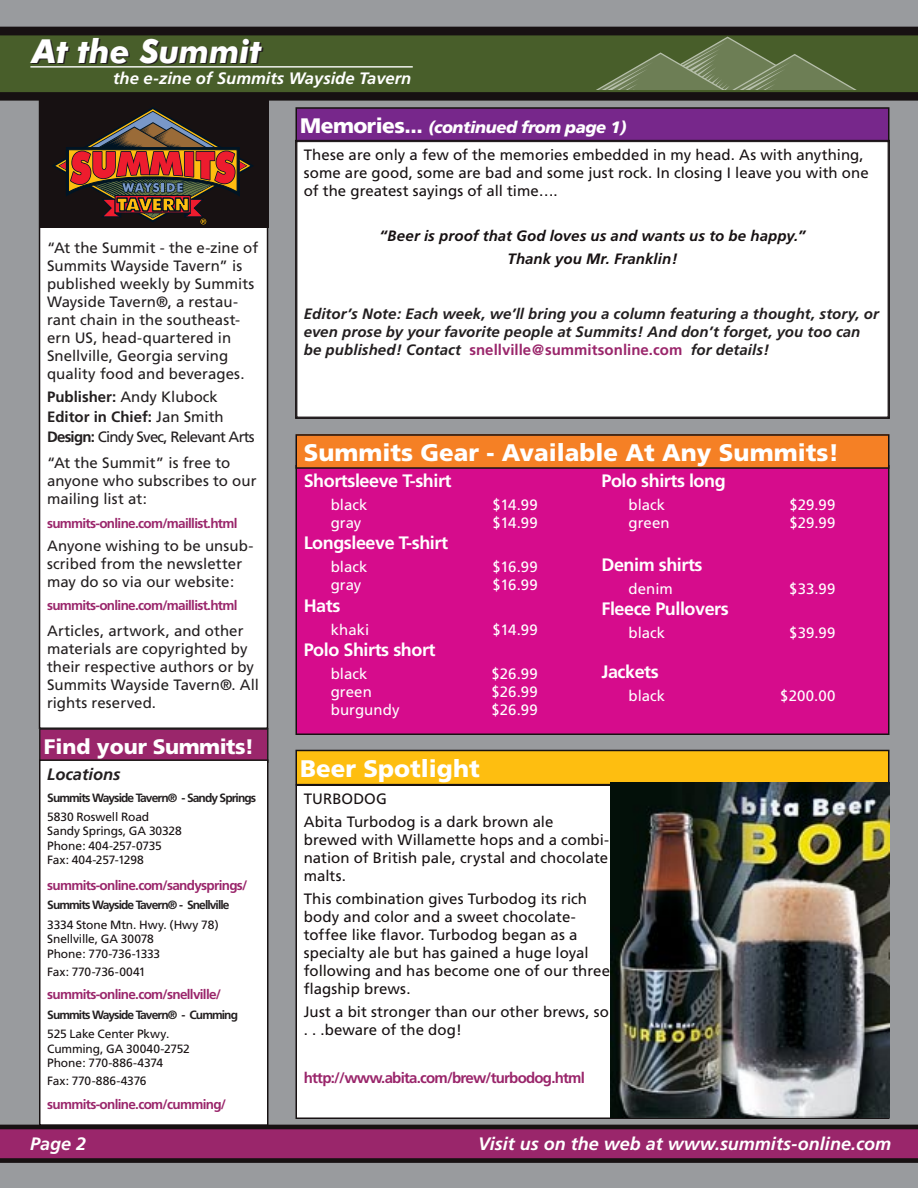
<style>
.page{position:relative;width:918px;height:1188px;background:#999b9e}
.page>*{position:absolute;margin:0;border:0;box-sizing:border-box;transform-origin:0 0}
.t1{font:italic 700 33.15px "Futura BT";color:#fff}
.News_Box_Titles{font:900 24px "Frutiger";color:#fff}
.Headers_in_Big_Stories{font:900 21px "Frutiger";letter-spacing:-.01em;color:#fff}
.Heads_in_Shorts{font:700 18px "Frutiger";letter-spacing:-.025em;color:#fff}
.Footer_Type{font:italic 700 18px "Frutiger";color:#fff}
.t2{font:italic 700 16.5px "Frutiger";color:#fff}
.News_Box_Titles-2{font:italic 900 16.5px "Frutiger";letter-spacing:-.025em;color:#fff}
.Passport_List{font:italic 700 16.5px "Frutiger";color:#231f20}
.Feature{font:15px/18px "Frutiger";letter-spacing:.005em;color:#171112}
.Body_copy{font:15px/18px "Frutiger";letter-spacing:.005em;color:#231f20}
.Feature-2{font:italic 700 15px/18px "Frutiger";letter-spacing:.005em;color:#231f20}
.Indented_Body{font:15px "Frutiger";letter-spacing:.005em;color:#fff}
.Feature-3{font:italic 700 15px "Frutiger";letter-spacing:.005em;color:#171112}
.urls{font:700 15px "Frutiger";letter-spacing:-.05em;color:#9a266b}
.Name_List_-_Masthead{font:15px "Frutiger";letter-spacing:-.05em;color:#231f20}
.Name_List_-_Masthead-2{font:700 15px "Frutiger";color:#231f20}
.Name_List_-_Masthead-3{font:15px "Frutiger";color:#231f20}
.urls-2{font:700 13.5px "Frutiger";letter-spacing:-.05em;color:#9a266b}
.Feature-4{font:12px/14.4px "Frutiger";letter-spacing:-.01em;color:#171112}
.t3{font:700 12px "Frutiger";letter-spacing:-.075em;color:#231f20}
.s1{font-weight:700}
.s2{font-weight:400}
.s3{font-style:normal;font-size:21px}
.s4{font-style:normal;color:#9a266b}
</style>
<div class="page">
<svg style="left:0;top:1125px;width:918px;height:38px;background:#7b2156"></svg>
<div style="left:40px;top:100px;width:228px;height:628px;background:#fff"></div>
<div style="left:39px;top:99px;width:229px;height:630px;border:2px solid #171112"></div>
<div style="left:40px;top:729px;width:228px;height:33px;background:#9a266b"></div>
<div style="left:39px;top:728px;width:229px;height:35px;border:2px solid #231f20"></div>
<div style="left:40px;top:760px;width:228px;height:365px;background:#fff"></div>
<div style="left:39px;top:759px;width:229px;height:367px;border:2px solid #171112"></div>
<div style="left:0;top:27px;width:918px;height:74px;background:#171112"></div>
<svg style="left:0;top:34px;width:918px;height:60px;background:#435728"></svg>
<div style="left:39px;top:100px;width:229px;height:128px;background:#171112"></div>
<svg style="left:52px;top:107px;width:202px;height:117px"></svg>
<hr style="left:30px;top:66px;width:383px;height:2px;background:#fff">
<svg style="left:567px;top:36px;width:324px;height:54px;background:#5b6e40"></svg>
<div style="left:296px;top:466px;width:593px;height:268px;background:#d60c8c"></div>
<div style="left:295px;top:465px;width:594px;height:270px;border:2px solid #171112"></div>
<div style="left:296px;top:435px;width:593px;height:33px;background:#f58025"></div>
<div style="left:295px;top:434px;width:594px;height:35px;border:2px solid #171112"></div>
<div style="left:296px;top:108px;width:593px;height:34px;background:#77278b"></div>
<div style="left:295px;top:107px;width:594px;height:36px;border:2px solid #171112"></div>
<svg style="left:295px;top:140px;width:595px;height:279px"></svg>
<div style="left:296px;top:785px;width:593px;height:333px;background:#fff"></div>
<div style="left:296px;top:750px;width:593px;height:35px;background:#febe10"></div>
<div style="left:295px;top:750px;width:594px;height:35px;border:2px solid #171112"></div>
<img style="left:610px;top:783px;width:279px;height:334px">
<p class="t1" style="left:32px;top:31px;width:231px">At the Summit</p>
<p class="t2" style="left:113px;top:68px;width:300px">the e-zine of Summits Wayside Tavern</p>
<p class="Body_copy" style="left:47px;top:239px;width:213px">“At the Summit - the e-zine of<br>Summits Wayside Tavern” is published weekly by Summits<br>Wayside Tavern®, a restau&shy;rant chain in the southeast&shy;ern US, head-quartered in<br>Snellville, Georgia serving quality food and beverages.</p>
<p class="Name_List_-_Masthead-3" style="left:47px;top:388px;width:172px"><span class="s1">Publisher:</span> Andy Klubock</p>
<p class="Name_List_-_Masthead-2" style="left:47px;top:408px;width:178px">Editor in Chief: <span class="s2">Jan Smith</span></p>
<p class="Name_List_-_Masthead" style="left:47px;top:428px;width:209px"><span class="s1">Design:</span> Cindy Svec, Relevant Arts</p>
<p class="Body_copy" style="left:47px;top:454px;width:211px">“At the Summit” is free to anyone who subscribes to our mailing list at:</p>
<p class="urls-2" style="left:47px;top:515px;width:192px">summits-online.com/maillist.html</p>
<p class="Body_copy" style="left:47px;top:537px;width:208px">Anyone wishing to be unsub&shy;scribed from the newsletter may do so via our website:</p>
<p class="urls-2" style="left:47px;top:598px;width:192px">summits-online.com/maillist.html</p>
<p class="Body_copy" style="left:47px;top:622px;width:214px">Articles, artwork, and other materials are copyrighted by their respective authors or by<br>Summits Wayside Tavern®. All rights reserved.</p>
<p class="Headers_in_Big_Stories" style="left:44px;top:734px;width:212px">Find your Summits!</p>
<p class="Passport_List" style="left:47px;top:765px;width:75px">Locations</p>
<p class="t3" style="left:47px;top:790px;width:211px">Summits Wayside Tavern® - Sandy Springs</p>
<p class="Feature-4" style="left:47px;top:810px;width:136px">5830 Roswell Road<br>Sandy Springs, GA 30328<br>Phone: 404-257-0735<br>Fax: 404-257-1298</p>
<p class="urls-2" style="left:47px;top:877px;width:202px">summits-online.com/sandysprings/</p>
<p class="t3" style="left:47px;top:898px;width:184px">Summits Wayside Tavern® - Snellville</p>
<p class="Feature-4" style="left:47px;top:917px;width:173px">3334 Stone Mtn. Hwy. (Hwy 78)<br>Snellville, GA 30078<br>Phone: 770-736-1333</p>
<p class="Feature-4" style="left:47px;top:964px;width:100px">Fax: 770-736-0041</p>
<p class="urls-2" style="left:47px;top:987px;width:175px">summits-online.com/snellville/</p>
<p class="t3" style="left:47px;top:1008px;width:192px">Summits Wayside Tavern® - Cumming</p>
<p class="Feature-4" style="left:47px;top:1027px;width:144px">525 Lake Center Pkwy.<br>Cumming, GA 30040-2752<br>Phone: 770-886-4374</p>
<p class="Feature-4" style="left:47px;top:1074px;width:101px">Fax: 770-886-4376</p>
<p class="urls-2" style="left:47px;top:1096px;width:180px">summits-online.com/cumming/</p>
<p class="News_Box_Titles-2" style="left:300px;top:118px;width:328px"><span class="s3">Memories...</span> (continued from page 1)</p>
<p class="Feature" style="left:304px;top:146px;width:567px">These are only a few of the memories embedded in my head. As with anything, some are good, some are bad and some just rock. In closing I leave you with one of the greatest sayings of all time….</p>
<p class="Feature-3" style="left:380px;top:227px;width:427px">“Beer is proof that God loves us and wants us to be happy.”</p>
<p class="Feature-3" style="left:508px;top:250px;width:171px">Thank you Mr. Franklin!</p>
<p class="Feature-2" style="left:304px;top:305px;width:577px">Editor’s Note: Each week, we’ll bring you a column featuring a thought, story, or even prose by your favorite people at Summits! And don’t forget, you too can be published! Contact <span class="s4">snellville@summitsonline.com</span> for details!</p>
<p class="News_Box_Titles" style="left:304px;top:438px;width:537px">Summits Gear - Available At Any Summits!</p>
<p class="Heads_in_Shorts" style="left:304px;top:470px;width:149px">Shortsleeve T-shirt</p>
<p class="Indented_Body" style="left:331px;top:496px;width:38px">black</p>
<p class="Indented_Body" style="left:493px;top:496px;width:47px">$14.99</p>
<p class="Indented_Body" style="left:331px;top:514px;width:32px">gray</p>
<p class="Indented_Body" style="left:493px;top:514px;width:47px">$14.99</p>
<p class="Heads_in_Shorts" style="left:304px;top:532px;width:146px">Longsleeve T-shirt</p>
<p class="Indented_Body" style="left:331px;top:558px;width:38px">black</p>
<p class="Indented_Body" style="left:493px;top:558px;width:47px">$16.99</p>
<p class="Indented_Body" style="left:331px;top:576px;width:32px">gray</p>
<p class="Indented_Body" style="left:493px;top:576px;width:47px">$16.99</p>
<p class="Heads_in_Shorts" style="left:304px;top:595px;width:38px">Hats</p>
<p class="Indented_Body" style="left:331px;top:621px;width:40px">khaki</p>
<p class="Indented_Body" style="left:493px;top:621px;width:47px">$14.99</p>
<p class="Heads_in_Shorts" style="left:304px;top:639px;width:133px">Polo Shirts short</p>
<p class="Indented_Body" style="left:331px;top:665px;width:38px">black</p>
<p class="Indented_Body" style="left:491px;top:665px;width:48px">$26.99</p>
<p class="Indented_Body" style="left:331px;top:683px;width:43px">green</p>
<p class="Indented_Body" style="left:491px;top:683px;width:48px">$26.99</p>
<p class="Indented_Body" style="left:331px;top:701px;width:70px">burgundy</p>
<p class="Indented_Body" style="left:491px;top:701px;width:48px">$26.99</p>
<p class="News_Box_Titles" style="left:300px;top:754px;width:181px">Beer Spotlight</p>
<p class="Heads_in_Shorts" style="left:601px;top:470px;width:126px">Polo shirts long</p>
<p class="Indented_Body" style="left:628px;top:496px;width:38px">black</p>
<p class="Indented_Body" style="left:789px;top:496px;width:48px">$29.99</p>
<p class="Indented_Body" style="left:628px;top:514px;width:43px">green</p>
<p class="Indented_Body" style="left:789px;top:514px;width:48px">$29.99</p>
<p class="Heads_in_Shorts" style="left:601px;top:554px;width:103px">Denim shirts</p>
<p class="Indented_Body" style="left:628px;top:580px;width:46px">denim</p>
<p class="Indented_Body" style="left:789px;top:580px;width:48px">$33.99</p>
<p class="Heads_in_Shorts" style="left:601px;top:598px;width:129px">Fleece Pullovers</p>
<p class="Indented_Body" style="left:628px;top:624px;width:38px">black</p>
<p class="Indented_Body" style="left:789px;top:624px;width:48px">$39.99</p>
<p class="Heads_in_Shorts" style="left:601px;top:661px;width:59px">Jackets</p>
<p class="Indented_Body" style="left:628px;top:687px;width:38px">black</p>
<p class="Indented_Body" style="left:780px;top:687px;width:57px">$200.00</p>
<p class="Feature" style="left:304px;top:790px;width:85px">TURBODOG</p>
<p class="Feature" style="left:304px;top:813px;width:307px">Abita Turbodog is a dark brown ale brewed with Willamette hops and a combi&shy;nation of British pale, crystal and chocolate malts.</p>
<p class="Feature" style="left:304px;top:890px;width:308px">This combination gives Turbodog its rich body and color and a sweet chocolate&shy;toffee like flavor. Turbodog began as a specialty ale but has gained a huge loyal following and has become one of our three flagship brews.</p>
<p class="Feature" style="left:304px;top:1002px;width:307px">Just a bit stronger than our other brews, so . . .beware of the dog!</p>
<p class="urls" style="left:304px;top:1069px;width:283px">http://www.abita.com/brew/turbodog.html</p>
<p class="Footer_Type" style="left:30px;top:1133px;width:58px">Page 2</p>
<p class="Footer_Type" style="left:478px;top:1134px;width:414px">Visit us on the web at www.summits-online.com</p>
</div>
